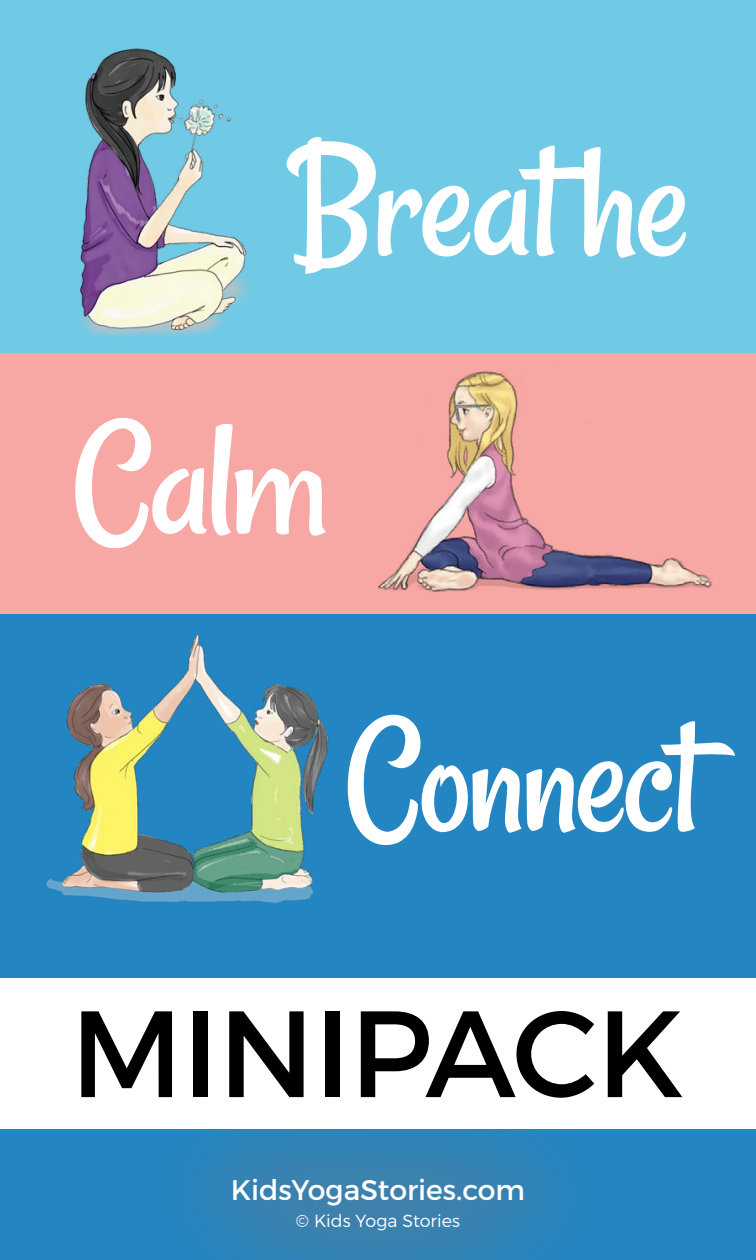
<style>
.page{position:relative;width:756px;height:1260px;background:#fff}
.page>*{position:absolute;margin:0;border:0;box-sizing:border-box;transform-origin:0 0}
.t1{font:171.5px "Rancho";letter-spacing:-.03em;color:#fff}
.t2{font:171.5px "Rancho";letter-spacing:-.03em;color:#fff;scale:.96 1}
.t3{font:122.5px "Montserrat";letter-spacing:-.01em;color:#000}
.t4{font:28.35px "Montserrat";color:#fff}
.t5{font:300 17.5px "Montserrat";color:#fff}
</style>
<div class="page">
<div style="left:0;top:611px;width:756px;height:649px;background:#2386c2"></div>
<div style="left:0;top:353px;width:756px;height:261px;background:#f7a7a4"></div>
<div style="left:118px;top:1061px;width:519px;height:199px;background:#f16623;opacity:.2"></div>
<div style="left:0;top:979px;width:756px;height:150px;background:#fff"></div>
<div style="left:0;top:0;width:756px;height:353px;background:#71cae5"></div>
<img style="left:80px;top:48px;width:167px;height:288px">
<img style="left:46px;top:635px;width:282px;height:268px">
<img style="left:378px;top:371px;width:334px;height:221px">
<h1 class="t1" style="left:288px;top:101px;width:404px">Breathe</h1>
<h1 class="t1" style="left:74px;top:380px;width:257px">Calm</h1>
<h1 class="t2" style="left:346px;top:676px;width:373px">Connect</h1>
<h2 class="t3" style="left:70px;top:978px;width:616px">MINIPACK</h2>
<p class="t4" style="left:231px;top:1172px;width:296px">KidsYogaStories.com</p>
<p class="t5" style="left:296px;top:1210px;width:166px">© Kids Yoga Stories</p>
</div>
